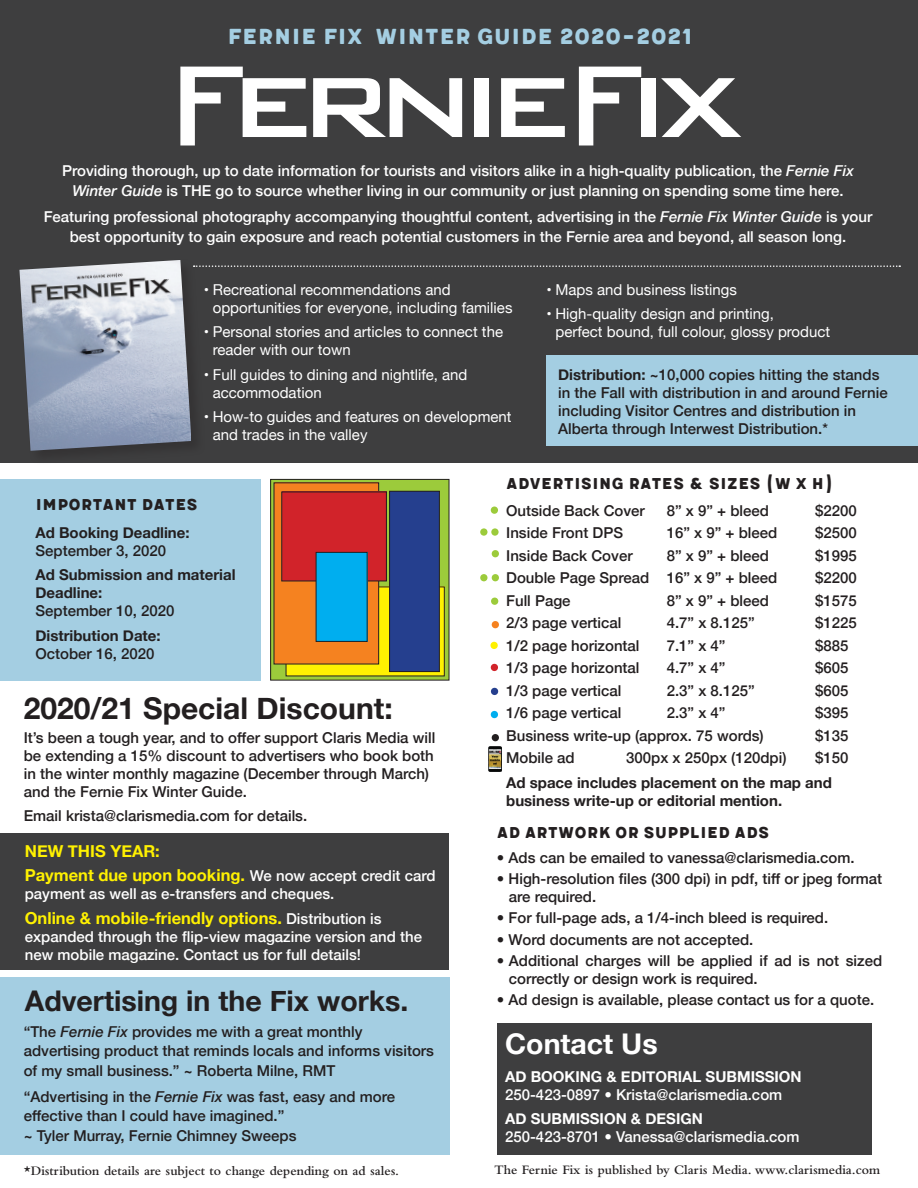
<style>
.page{position:relative;width:918px;height:1188px;background:#fff}
.page>*{position:absolute;margin:0;border:0;box-sizing:border-box;transform-origin:0 0}
.t1{font:700 30px "Helvetica Neue";color:#231f20}
.t2{font:700 28.5px "Helvetica Neue";color:#231f20}
.t3{font:700 28.5px "Helvetica Neue";color:#fff}
.t4{font:27px "Meltow San 300";color:#a4cee2}
.t5{font:19.5px "Meltow San 300";color:#231f20}
.t6{font:700 16.5px/24.5px "Helvetica Neue";color:#fff101}
.t7{font:500 15px/18px "Helvetica Neue";color:#231f20}
.t8{font:500 15px/19.5px "Helvetica Neue";color:#fff;text-align:center}
.t9{font:15px/18px "Helvetica Neue";color:#fff}
.t10{font:700 15px/18px "Helvetica Neue";color:#231f20}
.t11{font:700 15px "Helvetica Neue";color:#fff}
.t12{font:600 13.5px "Bembo";color:#231f20}
.s1{font-style:italic}
.s2{font-weight:700}
.s3{font-weight:500;font-size:15px;color:#fff}
</style>
<div class="page">
<div style="left:0;top:0;width:918px;height:462px;background:#3e3e3f"></div>
<svg style="left:180px;top:67px;width:126px;height:79px"></svg>
<svg style="left:313px;top:78px;width:149px;height:59px"></svg>
<div style="left:475px;top:78px;width:14px;height:59px;background:#fff"></div>
<svg style="left:501px;top:78px;width:64px;height:59px"></svg>
<svg style="left:579px;top:67px;width:62px;height:79px"></svg>
<div style="left:641px;top:78px;width:14px;height:59px;background:#fff"></div>
<svg style="left:661px;top:78px;width:80px;height:59px"></svg>
<svg style="left:272px;top:481px;width:175px;height:197px;fill:#9ccb3b"></svg>
<div style="left:270px;top:479px;width:179px;height:201px;border:1px solid #231f20"></div>
<div style="left:286px;top:587px;width:158px;height:89px;background:#fff101"></div>
<div style="left:274px;top:483px;width:105px;height:181px;background:#f58220"></div>
<div style="left:282px;top:492px;width:104px;height:89px;background:#d1232a"></div>
<div style="left:390px;top:491px;width:49px;height:181px;background:#253f8e"></div>
<div style="left:389px;top:491px;width:51px;height:181px;border:1px solid #231f20"></div>
<div style="left:316px;top:552px;width:51px;height:89px;background:#00aeef"></div>
<div style="left:316px;top:552px;width:51px;height:90px;border:1px solid #231f20"></div>
<div style="left:19px;top:259px;width:187px;height:206px;background:#3d3d3e"></div>
<img style="left:19px;top:260px;width:172px;height:191px">
<svg style="left:491px;top:507px;width:7px;height:7px"></svg>
<svg style="left:491px;top:598px;width:7px;height:7px"></svg>
<svg style="left:491px;top:642px;width:7px;height:7px"></svg>
<svg style="left:492px;top:621px;width:7px;height:7px"></svg>
<svg style="left:491px;top:664px;width:7px;height:7px"></svg>
<svg style="left:491px;top:711px;width:7px;height:7px"></svg>
<svg style="left:491px;top:688px;width:7px;height:7px"></svg>
<svg style="left:492px;top:550px;width:7px;height:7px"></svg>
<div style="left:497px;top:1023px;width:374px;height:132px;background:#3e3e3f"></div>
<div style="left:0;top:977px;width:449px;height:178px;background:#a4cee2"></div>
<img style="left:489px;top:747px;width:13px;height:25px">
<div style="left:546px;top:355px;width:372px;height:91px;background:#a4cee2"></div>
<svg style="left:492px;top:734px;width:7px;height:7px"></svg>
<svg style="left:480px;top:574px;width:19px;height:7px"></svg>
<svg style="left:480px;top:528px;width:19px;height:8px"></svg>
<svg style="left:194px;top:265px;width:706px;height:2px"></svg>
<div style="left:0;top:479px;width:260px;height:201px;background:#a4cee2"></div>
<div style="left:0;top:833px;width:449px;height:137px;background:#3e3e3f"></div>
<h3 class="t4" style="left:227px;top:20px;width:467px">FERNIE FIX winter GUIDE 2020-2021</h3>
<p class="t8" style="left:62px;top:160px;width:793px">Providing thorough, up to date information for tourists and visitors alike in a high-quality publication, the <span class="s1">Fernie Fix<br>Winter Guide</span> is THE go to source whether living in our community or just planning on spending some time here.</p>
<p class="t8" style="left:44px;top:206px;width:830px">Featuring professional photography accompanying thoughtful content, advertising in the <span class="s1">Fernie Fix Winter Guide</span> is your best opportunity to gain exposure and reach potential customers in the Fernie area and beyond, all season long.</p>
<p class="t9" style="left:213px;top:281px;width:301px;text-indent:-9px">• Recreational recommendations and opportunities for everyone, including families</p>
<p class="t9" style="left:213px;top:324px;width:292px;text-indent:-9px">• Personal stories and articles to connect the reader with our town</p>
<p class="t9" style="left:213px;top:366px;width:256px;text-indent:-9px">• Full guides to dining and nightlife, and accommodation</p>
<p class="t9" style="left:213px;top:409px;width:300px;text-indent:-9px">• How-to guides and features on development and trades in the valley</p>
<p class="t9" style="left:546px;top:281px;width:192px">• Maps and business listings</p>
<p class="t9" style="left:555px;top:306px;width:276px;text-indent:-9px">• High-quality design and printing,<br>perfect bound, full colour, glossy product</p>
<p class="t7" style="left:558px;top:364px;width:331px"><span class="s2">Distribution:</span> ~10,000 copies hitting the stands in the Fall with distribution in and around Fernie including Visitor Centres and distribution in Alberta through Interwest Distribution.*</p>
<h3 class="t5" style="left:35px;top:492px;width:164px">Important Dates</h3>
<p class="t10" style="left:35px;top:524px;width:156px">Ad Booking Deadline:</p>
<p class="t7" style="left:35px;top:540px;width:132px">September 3, 2020</p>
<p class="t10" style="left:35px;top:566px;width:202px">Ad Submission and material<br>Deadline:</p>
<p class="t7" style="left:35px;top:601px;width:140px">September 10, 2020</p>
<p class="t10" style="left:35px;top:627px;width:127px">Distribution Date:</p>
<p class="t7" style="left:35px;top:643px;width:120px">October 16, 2020</p>
<h1 class="t1" style="left:24px;top:684px;width:370px">2020/21 Special Discount:</h1>
<p class="t7" style="left:24px;top:727px;width:413px">It’s been a tough year, and to offer support Claris Media will be extending a 15% discount to advertisers who book both in the winter monthly magazine (December through March) and the Fernie Fix Winter Guide.</p>
<p class="t7" style="left:24px;top:806px;width:285px">Email krista@clarismedia.com for details.</p>
<p class="t6" style="left:25px;top:839px;width:412px">NEW THIS YEAR:<br>Payment due upon booking. <span class="s3">We now accept credit card</span></p>
<p class="t8" style="left:25px;top:883px;width:311px">payment as well as e-transfers and cheques.</p>
<p class="t6" style="left:25px;top:906px;width:358px">Online &amp; mobile-friendly options. <span class="s3">Distribution is</span></p>
<p class="t8" style="left:25px;top:926px;width:399px;line-height:18px;text-align:left">expanded through the flip-view magazine version and the new mobile magazine. Contact us for full details!</p>
<h2 class="t2" style="left:25px;top:979px;width:385px">Advertising in the Fix works.</h2>
<p class="t7" style="left:24px;top:1020px;width:412px;line-height:19.5px">“The <span class="s1">Fernie Fix</span> provides me with a great monthly advertising product that reminds locals and informs visitors of my small business.” ~ Roberta Milne, RMT</p>
<p class="t7" style="left:24px;top:1086px;width:373px;line-height:19.5px">“Advertising in the <span class="s1">Fernie Fix</span> was fast, easy and more effective than I could have imagined.”<br>~ Tyler Murray, Fernie Chimney Sweeps</p>
<p class="t12" style="left:24px;top:1163px;width:377px">*Distribution details are subject to change depending on ad sales.</p>
<h3 class="t5" style="left:506px;top:472px;width:329px">ADVERTISING RATES &amp; SIZES (W x H)</h3>
<p class="t7" style="left:506px;top:500px;width:140px">Outside Back Cover</p>
<p class="t7" style="left:667px;top:500px;width:104px">8” x 9” + bleed</p>
<p class="t7" style="left:815px;top:500px;width:43px">$2200</p>
<p class="t7" style="left:506px;top:523px;width:118px">Inside Front DPS</p>
<p class="t7" style="left:667px;top:523px;width:112px">16” x 9” + bleed</p>
<p class="t7" style="left:815px;top:523px;width:43px">$2500</p>
<p class="t7" style="left:506px;top:545px;width:128px">Inside Back Cover</p>
<p class="t7" style="left:667px;top:545px;width:104px">8” x 9” + bleed</p>
<p class="t7" style="left:815px;top:545px;width:43px">$1995</p>
<p class="t7" style="left:506px;top:568px;width:273px">Double Page Spread 16” x 9” + bleed</p>
<p class="t7" style="left:815px;top:568px;width:43px">$2200</p>
<p class="t7" style="left:506px;top:590px;width:66px">Full Page</p>
<p class="t7" style="left:667px;top:590px;width:104px">8” x 9” + bleed</p>
<p class="t7" style="left:815px;top:590px;width:43px">$1575</p>
<p class="t7" style="left:506px;top:613px;width:117px">2/3 page vertical</p>
<p class="t7" style="left:667px;top:613px;width:90px">4.7” x 8.125”</p>
<p class="t7" style="left:815px;top:613px;width:43px">$1225</p>
<p class="t7" style="left:506px;top:635px;width:135px">1/2 page horizontal</p>
<p class="t7" style="left:667px;top:635px;width:60px">7.1” x 4”</p>
<p class="t7" style="left:815px;top:635px;width:35px">$885</p>
<p class="t7" style="left:506px;top:658px;width:135px">1/3 page horizontal</p>
<p class="t7" style="left:667px;top:658px;width:60px">4.7” x 4”</p>
<p class="t7" style="left:815px;top:658px;width:35px">$605</p>
<p class="t7" style="left:506px;top:680px;width:117px">1/3 page vertical</p>
<p class="t7" style="left:667px;top:680px;width:90px">2.3” x 8.125”</p>
<p class="t7" style="left:815px;top:680px;width:35px">$605</p>
<p class="t7" style="left:506px;top:703px;width:117px">1/6 page vertical</p>
<p class="t7" style="left:667px;top:703px;width:60px">2.3” x 4”</p>
<p class="t7" style="left:815px;top:703px;width:35px">$395</p>
<p class="t7" style="left:506px;top:725px;width:259px">Business write-up (approx. 75 words)</p>
<p class="t7" style="left:815px;top:725px;width:35px">$135</p>
<p class="t7" style="left:506px;top:748px;width:70px">Mobile ad</p>
<p class="t7" style="left:626px;top:748px;width:162px">300px x 250px (120dpi)</p>
<p class="t7" style="left:815px;top:748px;width:35px">$150</p>
<p class="t10" style="left:506px;top:774px;width:327px">Ad space includes placement on the map and business write-up or editorial mention.</p>
<h3 class="t5" style="left:497px;top:821px;width:274px">AD ARTWORK OR SUPPLIED ADS</h3>
<p class="t7" style="left:497px;top:847px;width:359px">• Ads can be emailed to vanessa@clarismedia.com.</p>
<p class="t7" style="left:509px;top:869px;width:375px;text-indent:-12px">• High-resolution files (300 dpi) in pdf, tiff or jpeg format are required.</p>
<p class="t7" style="left:497px;top:908px;width:333px">• For full-page ads, a 1/4-inch bleed is required.</p>
<p class="t7" style="left:497px;top:929px;width:258px">• Word documents are not accepted.</p>
<p class="t7" style="left:509px;top:950px;width:375px;text-indent:-12px">• Additional charges will be applied if ad is not sized correctly or design work is required.</p>
<p class="t7" style="left:497px;top:990px;width:379px">• Ad design is available, please contact us for a quote.</p>
<h2 class="t3" style="left:505px;top:1021px;width:154px">Contact Us</h2>
<p class="t11" style="left:505px;top:1065px;width:298px">AD BOOKING &amp; EDITORIAL SUBMISSION</p>
<p class="t8" style="left:505px;top:1084px;width:279px">250-423-0897 • Krista@clarismedia.com</p>
<p class="t11" style="left:505px;top:1107px;width:199px">AD SUBMISSION &amp; DESIGN</p>
<p class="t8" style="left:505px;top:1126px;width:296px">250-423-8701 • Vanessa@clarismedia.com</p>
<p class="t12" style="left:494px;top:1163px;width:387px">The Fernie Fix is published by Claris Media. www.clarismedia.com</p>
</div>
